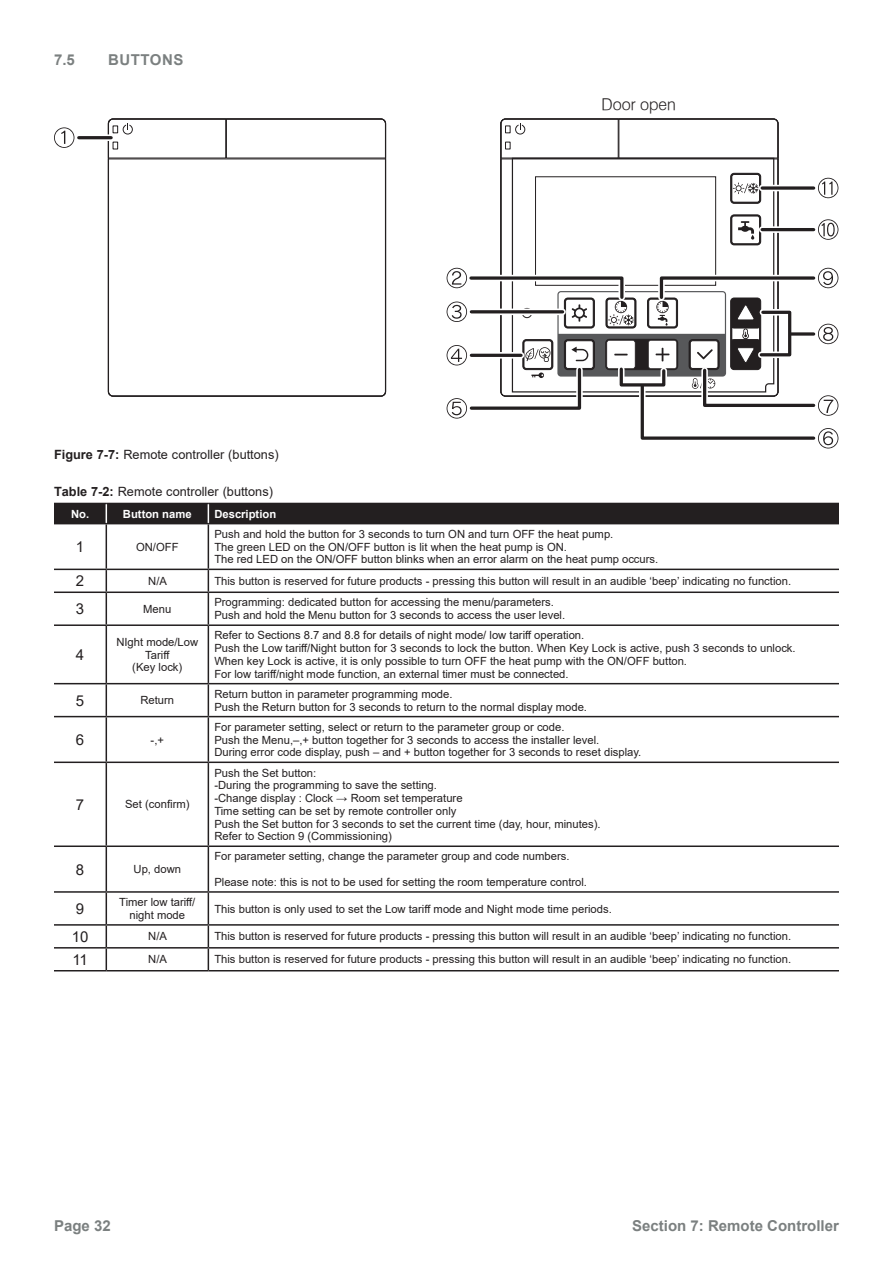
<style>
.page{position:relative;width:893px;height:1263px;background:#fff}
.page>*{position:absolute;margin:0;border:0;box-sizing:border-box;transform-origin:0 0}
.t1{font:300 16.35px "Halvett";color:#231f20}
.Purple_heading{font:700 15px "Arial";color:#7b8080}
.t2{font:15px "Arial";color:#231f20}
.Purple_heading-2{font:700 15px "Arial";letter-spacing:.035em;color:#7b8080}
.t3{font:12.75px "Arial";color:#231f20}
.t4{font:11.25px/12.8px "Arial";color:#231f20;text-align:center}
.t5{font:700 11.25px "Arial";color:#fff}
.s1{font-weight:700}
</style>
<div class="page">
<svg style="left:500px;top:118px;width:279px;height:150px"></svg>
<svg style="left:511px;top:157px;width:264px;height:111px"></svg>
<div style="left:535px;top:176px;width:181px;height:110px;border:1px solid #231f20"></div>
<svg style="left:730px;top:173px;width:31px;height:31px"></svg>
<svg style="left:730px;top:214px;width:31px;height:32px"></svg>
<svg style="left:744px;top:183px;width:4px;height:10px"></svg>
<svg style="left:818px;top:178px;width:20px;height:20px"></svg>
<svg style="left:818px;top:219px;width:20px;height:21px"></svg>
<div style="left:762px;top:185px;width:52px;height:6px;background:#fff"></div>
<svg style="left:762px;top:226px;width:52px;height:7px"></svg>
<svg style="left:762px;top:186px;width:52px;height:4px"></svg>
<hr style="left:762px;top:228px;width:52px;height:3px;background:#231f20">
<svg style="left:107px;top:118px;width:280px;height:279px"></svg>
<svg style="left:447px;top:268px;width:391px;height:180px"></svg>
<svg style="left:54px;top:127px;width:20px;height:21px"></svg>
<svg style="left:79px;top:134px;width:32px;height:7px"></svg>
<hr style="left:79px;top:136px;width:32px;height:3px;background:#231f20">
<svg style="left:791px;top:332px;width:23px;height:4px"></svg>
<hr style="left:106px;top:524px;width:1px;height:45px;background:#231f20">
<hr style="left:208px;top:524px;width:1px;height:45px;background:#231f20">
<hr style="left:54px;top:569px;width:52px;height:1px;background:#231f20">
<hr style="left:106px;top:569px;width:102px;height:1px;background:#231f20">
<svg style="left:106px;top:570px;width:1px;height:21px"></svg>
<hr style="left:208px;top:569px;width:631px;height:1px;background:#231f20">
<svg style="left:208px;top:570px;width:1px;height:21px"></svg>
<hr style="left:54px;top:591px;width:52px;height:2px;background:#231f20">
<hr style="left:106px;top:591px;width:102px;height:2px;background:#231f20">
<hr style="left:106px;top:593px;width:1px;height:31px;background:#231f20">
<hr style="left:208px;top:591px;width:631px;height:2px;background:#231f20">
<hr style="left:208px;top:593px;width:1px;height:31px;background:#231f20">
<hr style="left:54px;top:624px;width:52px;height:2px;background:#231f20">
<hr style="left:106px;top:624px;width:102px;height:2px;background:#231f20">
<hr style="left:106px;top:626px;width:1px;height:57px;background:#231f20">
<hr style="left:208px;top:624px;width:631px;height:2px;background:#231f20">
<hr style="left:208px;top:626px;width:1px;height:57px;background:#231f20">
<hr style="left:54px;top:683px;width:52px;height:1px;background:#231f20">
<hr style="left:106px;top:683px;width:102px;height:1px;background:#231f20">
<hr style="left:106px;top:684px;width:1px;height:32px;background:#231f20">
<hr style="left:208px;top:683px;width:631px;height:1px;background:#231f20">
<hr style="left:208px;top:684px;width:1px;height:32px;background:#231f20">
<hr style="left:54px;top:716px;width:52px;height:1px;background:#231f20">
<hr style="left:106px;top:716px;width:102px;height:1px;background:#231f20">
<hr style="left:106px;top:717px;width:1px;height:44px;background:#231f20">
<hr style="left:208px;top:716px;width:631px;height:1px;background:#231f20">
<hr style="left:208px;top:717px;width:1px;height:44px;background:#231f20">
<hr style="left:54px;top:761px;width:52px;height:2px;background:#231f20">
<hr style="left:106px;top:761px;width:102px;height:2px;background:#231f20">
<hr style="left:106px;top:763px;width:1px;height:82px;background:#231f20">
<hr style="left:208px;top:761px;width:631px;height:2px;background:#231f20">
<hr style="left:208px;top:763px;width:1px;height:82px;background:#231f20">
<hr style="left:54px;top:845px;width:52px;height:2px;background:#231f20">
<hr style="left:106px;top:845px;width:102px;height:2px;background:#231f20">
<hr style="left:106px;top:847px;width:1px;height:44px;background:#231f20">
<hr style="left:208px;top:845px;width:631px;height:2px;background:#231f20">
<hr style="left:208px;top:847px;width:1px;height:44px;background:#231f20">
<hr style="left:54px;top:891px;width:52px;height:2px;background:#231f20">
<hr style="left:106px;top:891px;width:102px;height:2px;background:#231f20">
<hr style="left:106px;top:893px;width:1px;height:31px;background:#231f20">
<hr style="left:208px;top:891px;width:631px;height:2px;background:#231f20">
<hr style="left:208px;top:893px;width:1px;height:31px;background:#231f20">
<hr style="left:54px;top:924px;width:52px;height:2px;background:#231f20">
<hr style="left:106px;top:924px;width:102px;height:2px;background:#231f20">
<hr style="left:208px;top:924px;width:631px;height:2px;background:#231f20">
<hr style="left:54px;top:947px;width:52px;height:1px;background:#231f20">
<hr style="left:106px;top:947px;width:102px;height:1px;background:#231f20">
<svg style="left:106px;top:926px;width:1px;height:44px"></svg>
<hr style="left:208px;top:947px;width:631px;height:1px;background:#231f20">
<svg style="left:208px;top:926px;width:1px;height:44px"></svg>
<hr style="left:54px;top:970px;width:52px;height:1px;background:#231f20">
<hr style="left:106px;top:970px;width:102px;height:1px;background:#231f20">
<hr style="left:208px;top:970px;width:631px;height:1px;background:#231f20">
<div style="left:54px;top:503px;width:785px;height:21px;background:#231f20"></div>
<p class="Purple_heading" style="left:54px;top:49px;width:22px">7.5</p>
<p class="Purple_heading-2" style="left:108px;top:49px;width:77px">BUTTONS</p>
<p class="t1" style="left:601px;top:94px;width:76px">Door open</p>
<p class="t3" style="left:54px;top:445px;width:226px"><span class="s1">Figure 7-7:</span> Remote controller (buttons)</p>
<p class="t3" style="left:54px;top:483px;width:220px"><span class="s1">Table 7-2:</span> Remote controller (buttons)</p>
<p class="t5" style="left:71px;top:506px;width:20px">No.</p>
<p class="t5" style="left:123px;top:506px;width:70px">Button name</p>
<p class="t5" style="left:214px;top:506px;width:63px">Description</p>
<p class="t2" style="left:76px;top:536px;width:10px">1</p>
<p class="t4" style="left:136px;top:540px;width:44px">ON/OFF</p>
<p class="t4" style="left:214px;top:527px;width:400px">Push and hold the button for 3 seconds to turn ON and turn OFF the heat pump.</p>
<p class="t4" style="left:214px;top:540px;width:354px">The green LED on the ON/OFF button is lit when the heat pump is ON.</p>
<p class="t4" style="left:214px;top:553px;width:445px">The red LED on the ON/OFF button blinks when an error alarm on the heat pump occurs.</p>
<p class="t2" style="left:76px;top:571px;width:10px">2</p>
<p class="t4" style="left:148px;top:574px;width:20px">N/A</p>
<p class="t4" style="left:214px;top:574px;width:578px">This button is reserved for future products - pressing this button will result in an audible ‘beep’ indicating no function.</p>
<p class="t2" style="left:76px;top:599px;width:10px">3</p>
<p class="t4" style="left:143px;top:602px;width:30px">Menu</p>
<p class="t4" style="left:214px;top:596px;width:341px">Programming: dedicated button for accessing the menu/parameters.</p>
<p class="t4" style="left:214px;top:609px;width:352px">Push and hold the Menu button for 3 seconds to access the user level.</p>
<p class="t2" style="left:76px;top:644px;width:10px">4</p>
<p class="t4" style="left:116px;top:635px;width:83px">NIght mode/Low<br>Tariff</p>
<p class="t4" style="left:132px;top:661px;width:52px">(Key lock)</p>
<p class="t2" style="left:76px;top:690px;width:10px">5</p>
<p class="t4" style="left:140px;top:694px;width:35px">Return</p>
<p class="t2" style="left:76px;top:729px;width:10px">6</p>
<p class="t4" style="left:151px;top:733px;width:15px">-,+</p>
<p class="t2" style="left:76px;top:794px;width:10px">7</p>
<p class="t4" style="left:125px;top:798px;width:66px">Set (confirm)</p>
<p class="t2" style="left:76px;top:859px;width:10px">8</p>
<p class="t4" style="left:134px;top:863px;width:49px">Up, down</p>
<p class="t4" style="left:214px;top:629px;width:371px">Refer to Sections 8.7 and 8.8 for details of night mode/ low tariff operation.</p>
<p class="t4" style="left:214px;top:642px;width:583px">Push the Low tariff/Night button for 3 seconds to lock the button. When Key Lock is active, push 3 seconds to unlock.</p>
<p class="t4" style="left:214px;top:654px;width:474px">When key Lock is active, it is only possible to turn OFF the heat pump with the ON/OFF button.</p>
<p class="t4" style="left:214px;top:667px;width:356px">For low tariff/night mode function, an external timer must be connected.</p>
<p class="t4" style="left:214px;top:687px;width:240px">Return button in parameter programming mode.</p>
<p class="t4" style="left:214px;top:700px;width:374px">Push the Return button for 3 seconds to return to the normal display mode.</p>
<p class="t4" style="left:214px;top:720px;width:352px">For parameter setting, select or return to the parameter group or code.</p>
<p class="t4" style="left:214px;top:733px;width:386px">Push the Menu,–,+ button together for 3 seconds to access the installer level.</p>
<p class="t4" style="left:214px;top:746px;width:429px">During error code display, push – and + button together for 3 seconds to reset display.</p>
<p class="t4" style="left:214px;top:766px;width:103px">Push the Set button:</p>
<p class="t4" style="left:214px;top:779px;width:224px">-During the programming to save the setting.</p>
<p class="t4" style="left:214px;top:792px;width:250px">-Change display : Clock → Room set temperature</p>
<p class="t4" style="left:214px;top:804px;width:244px">Time setting can be set by remote controller only</p>
<p class="t4" style="left:214px;top:817px;width:388px">Push the Set button for 3 seconds to set the current time (day, hour, minutes).</p>
<p class="t4" style="left:214px;top:830px;width:179px">Refer to Section 9 (Commissioning)</p>
<p class="t4" style="left:214px;top:850px;width:357px">For parameter setting, change the parameter group and code numbers.</p>
<p class="t4" style="left:214px;top:875px;width:374px">Please note: this is not to be used for setting the room temperature control.</p>
<p class="t2" style="left:76px;top:898px;width:10px">9</p>
<p class="t4" style="left:119px;top:896px;width:78px">Timer low tariff/ night mode</p>
<p class="t4" style="left:214px;top:902px;width:399px">This button is only used to set the Low tariff mode and Night mode time periods.</p>
<p class="t2" style="left:72px;top:926px;width:18px">10</p>
<p class="t4" style="left:148px;top:930px;width:20px">N/A</p>
<p class="t4" style="left:214px;top:930px;width:578px">This button is reserved for future products - pressing this button will result in an audible ‘beep’ indicating no function.</p>
<p class="t2" style="left:72px;top:949px;width:17px">11</p>
<p class="t4" style="left:148px;top:953px;width:20px">N/A</p>
<p class="t4" style="left:214px;top:953px;width:578px">This button is reserved for future products - pressing this button will result in an audible ‘beep’ indicating no function.</p>
<p class="Purple_heading" style="left:54px;top:1215px;width:58px">Page 32</p>
<p class="Purple_heading" style="left:632px;top:1215px;width:208px">Section 7: Remote Controller</p>
</div>
